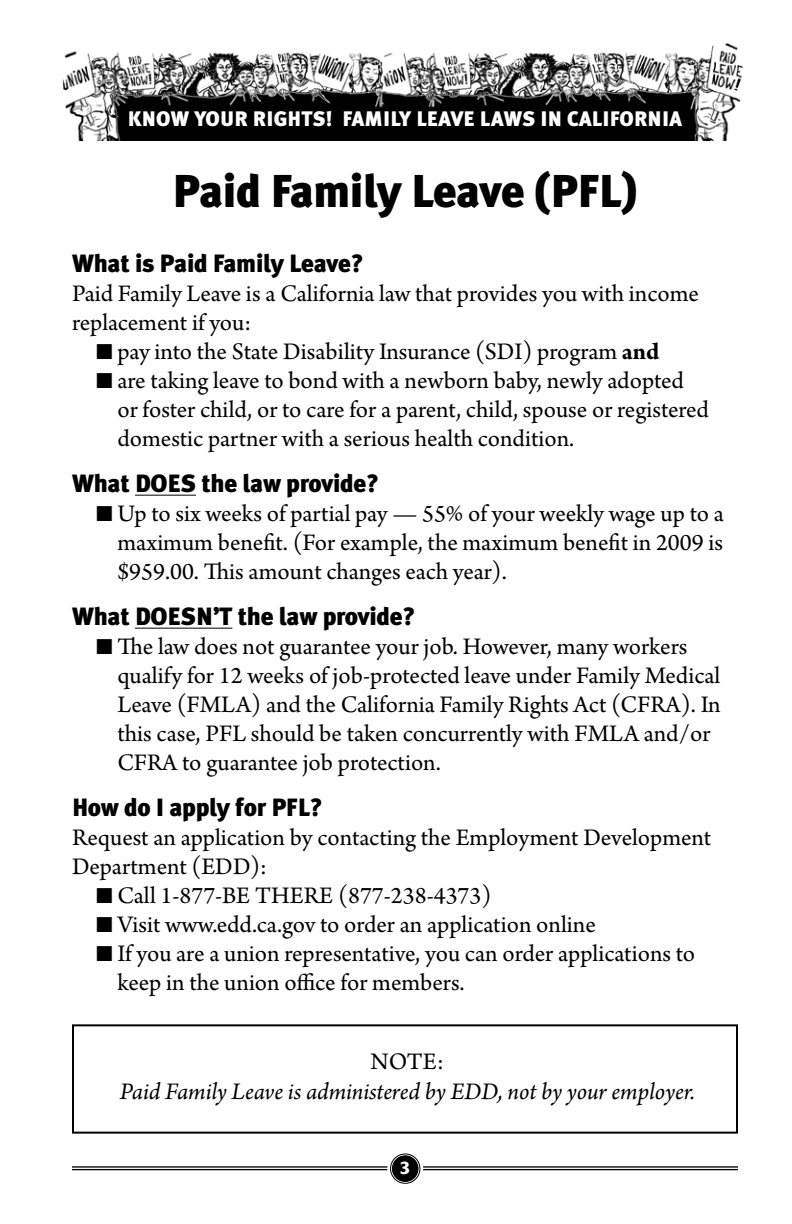
<style>
.page{position:relative;width:792px;height:1224px;background:#fff}
.page>*{position:absolute;margin:0;border:0;box-sizing:border-box;transform-origin:0 0}
.t1{font:900 46px "Meta Plus";letter-spacing:-.015em;color:#000}
.t2{font:25px/29px "Arno Pro";color:#000;text-align:justify}
.t3{font:900 25px "Meta Plus";letter-spacing:-.01em;color:#000}
.t4{font:italic 25px "Arno Pro";letter-spacing:-.005em;color:#000}
.t5{font:900 21px "Meta Plus";letter-spacing:.01em;color:#fff}
.t6{font:700 18px "Clearface Gothic LH";color:#fff}
.s1{font-family:"European Pi Three"}
.s2{font-weight:700}
</style>
<div class="page">
<img style="left:62px;top:42px;width:681px;height:98px">
<hr style="left:72px;top:1166px;width:666px;height:2px;background:#000">
<hr style="left:72px;top:1169px;width:666px;height:1px;background:#000">
<svg style="left:390px;top:1154px;width:30px;height:30px"></svg>
<div style="left:387px;top:1151px;width:36px;height:36px;border:6px solid #fff;border-radius:50%"></div>
<div style="left:392px;top:1156px;width:26px;height:25px;background:#000;border-radius:50%"></div>
<div style="left:390px;top:1153px;width:30px;height:31px;border:1px solid #000;border-radius:50%"></div>
<div style="left:392px;top:1155px;width:27px;height:27px;border:1px solid #000;border-radius:50%"></div>
<div style="left:72px;top:1024px;width:666px;height:110px;border:2px solid #000"></div>
<hr style="left:135px;top:495px;width:61px;height:1px;background:#000">
<hr style="left:135px;top:628px;width:97px;height:1px;background:#000">
<p class="t5" style="left:128px;top:107px;width:556px">Know Your Rights! Family Leave Laws in California</p>
<h1 class="t1" style="left:172px;top:164px;width:467px">Paid Family Leave (PFL)</h1>
<p class="t3" style="left:72px;top:248px;width:293px">What is Paid Family Leave?</p>
<p class="t2" style="left:72px;top:280px;width:629px">Paid Family Leave is a California law that provides you with income</p>
<p class="t2" style="left:72px;top:309px;width:181px">replacement if you:</p>
<p class="t2" style="left:96px;top:338px;width:565px"><span class="s1">K</span> pay into the State Disability Insurance (SDI) program <span class="s2">and</span></p>
<p class="t2" style="left:96px;top:367px;width:590px"><span class="s1">K</span> are taking leave to bond with a newborn baby, newly adopted</p>
<p class="t2" style="left:117px;top:396px;width:593px">or foster child, or to care for a parent, child, spouse or registered</p>
<p class="t2" style="left:117px;top:425px;width:458px">domestic partner with a serious health condition.</p>
<p class="t3" style="left:72px;top:468px;width:309px">What does the law provide?</p>
<p class="t2" style="left:117px;top:500px;width:608px;text-indent:-21px"><span class="s1">K</span> Up to six weeks of partial pay — 55% of your weekly wage up to a maximum benefit. (For example, the maximum benefit in 2009 is $959.00. This amount changes each year).</p>
<p class="t3" style="left:72px;top:601px;width:345px">What doesn’t the law provide?</p>
<p class="t2" style="left:117px;top:633px;width:605px;text-align:left;text-indent:-21px"><span class="s1">K</span> The law does not guarantee your job. However, many workers qualify for 12 weeks of job-protected leave under Family Medical Leave (FMLA) and the California Family Rights Act (CFRA). In this case, PFL should be taken concurrently with FMLA and/or CFRA to guarantee job protection.</p>
<p class="t3" style="left:72px;top:792px;width:252px">How do I apply for PFL?</p>
<p class="t2" style="left:72px;top:824px;width:641px">Request an application by contacting the Employment Development</p>
<p class="t2" style="left:72px;top:853px;width:196px">Department (EDD):</p>
<p class="t2" style="left:96px;top:882px;width:397px"><span class="s1">K</span> Call 1-877-BE THERE (877-238-4373)</p>
<p class="t2" style="left:96px;top:911px;width:501px"><span class="s1">K</span> Visit www.edd.ca.gov to order an application online</p>
<p class="t2" style="left:96px;top:940px;width:601px"><span class="s1">K</span> If you are a union representative, you can order applications to</p>
<p class="t2" style="left:117px;top:969px;width:349px">keep in the union office for members.</p>
<p class="t2" style="left:370px;top:1048px;width:75px">NOTE:</p>
<p class="t4" style="left:120px;top:1077px;width:577px">Paid Family Leave is administered by EDD, not by your employer.</p>
<p class="t6" style="left:400px;top:1158px;width:11px">3</p>
</div>
